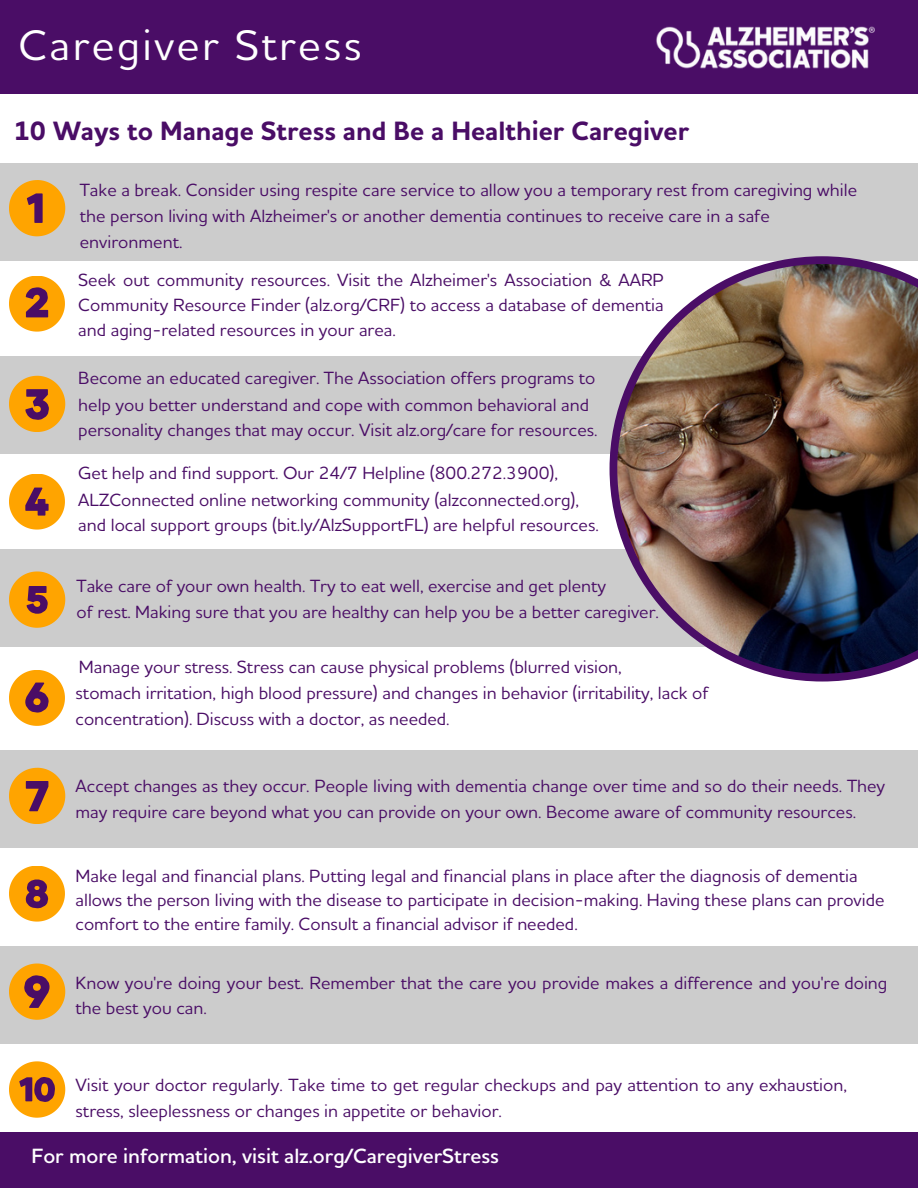
<style>
.page{position:relative;width:918px;height:1188px;background:#fff}
.page>*{position:absolute;margin:0;border:0;box-sizing:border-box;transform-origin:0 0}
.t1{font:500 43.5px "Houschka Alt Pro";letter-spacing:.06em;color:#fff}
.t2{font:700 27px "Houschka Alt Pro";color:#4a0d66}
.t3{font:600 21px "Houschka Alt Pro";color:#fff}
.t4{font:500 18px/25.8px "Houschka Alt Pro";color:#4a0d66}
</style>
<div class="page">
<div style="left:0;top:0;width:918px;height:93px;background:#4a0d66"></div>
<div style="left:0;top:163px;width:918px;height:98px;background:#ccc"></div>
<svg style="left:9px;top:180px;width:56px;height:56px"></svg>
<svg style="left:9px;top:276px;width:56px;height:56px"></svg>
<div style="left:0;top:356px;width:918px;height:98px;background:#ccc"></div>
<svg style="left:9px;top:376px;width:56px;height:56px"></svg>
<svg style="left:9px;top:474px;width:56px;height:56px"></svg>
<div style="left:0;top:549px;width:918px;height:98px;background:#ccc"></div>
<svg style="left:9px;top:571px;width:56px;height:57px"></svg>
<div style="left:0;top:751px;width:918px;height:97px;background:#ccc"></div>
<svg style="left:9px;top:768px;width:56px;height:56px"></svg>
<div style="left:0;top:946px;width:918px;height:98px;background:#ccc"></div>
<svg style="left:9px;top:964px;width:56px;height:56px"></svg>
<svg style="left:9px;top:670px;width:56px;height:56px"></svg>
<svg style="left:9px;top:866px;width:56px;height:56px"></svg>
<svg style="left:9px;top:1061px;width:56px;height:57px"></svg>
<div style="left:0;top:1132px;width:918px;height:56px;background:#4a0d66"></div>
<img style="left:633px;top:26px;width:264px;height:68px">
<img style="left:610px;top:256px;width:308px;height:426px">
<h1 class="t1" style="left:18px;top:18px;width:345px">Caregiver Stress</h1>
<h2 class="t2" style="left:14px;top:113px;width:677px">10 Ways to Manage Stress and Be a Healthier Caregiver</h2>
<p class="t4" style="left:80px;top:177px;width:779px">Take a break. Consider using respite care service to allow you a temporary rest from caregiving while the person living with Alzheimer's or another dementia continues to receive care in a safe environment.</p>
<p class="t4" style="left:78px;top:267px;width:587px;line-height:24.8px;text-align:justify">Seek out community resources. Visit the Alzheimer's Association &amp; AARP Community Resource Finder (alz.org/CRF) to access a database of dementia and aging-related resources in your area.</p>
<p class="t4" style="left:78px;top:364px;width:519px;line-height:27px">Become an educated caregiver. The Association offers programs to help you better understand and cope with common behavioral and</p>
<p class="t4" style="left:78px;top:417px;width:521px">personality changes that may occur. Visit alz.org/care for resources.</p>
<p class="t4" style="left:78px;top:459px;width:502px;line-height:27px">Get help and find support. Our 24/7 Helpline (800.272.3900),<br>ALZConnected online networking community (alzconnected.org),</p>
<p class="t4" style="left:78px;top:511px;width:522px">and local support groups (bit.ly/AlzSupportFL) are helpful resources.</p>
<p class="t4" style="left:77px;top:572px;width:584px">Take care of your own health. Try to eat well, exercise and get plenty<br>of rest. Making sure that you are healthy can help you be a better caregiver.</p>
<p class="t4" style="left:76px;top:654px;width:634px">Manage your stress. Stress can cause physical problems (blurred vision,<br>stomach irritation, high blood pressure) and changes in behavior (irritability, lack of concentration). Discuss with a doctor, as needed.</p>
<p class="t4" style="left:76px;top:772px;width:811px;line-height:26.2px">Accept changes as they occur. People living with dementia change over time and so do their needs. They may require care beyond what you can provide on your own. Become aware of community resources.</p>
<p class="t4" style="left:76px;top:864px;width:810px;line-height:23.7px">Make legal and financial plans. Putting legal and financial plans in place after the diagnosis of dementia allows the person living with the disease to participate in decision-making. Having these plans can provide comfort to the entire family. Consult a financial advisor if needed.</p>
<p class="t4" style="left:76px;top:970px;width:813px;line-height:25.3px">Know you're doing your best. Remember that the care you provide makes a difference and you're doing the best you can.</p>
<p class="t4" style="left:76px;top:1071px;width:773px">Visit your doctor regularly. Take time to get regular checkups and pay attention to any exhaustion, stress, sleeplessness or changes in appetite or behavior.</p>
<p class="t3" style="left:31px;top:1142px;width:469px">For more information, visit alz.org/CaregiverStress</p>
</div>
